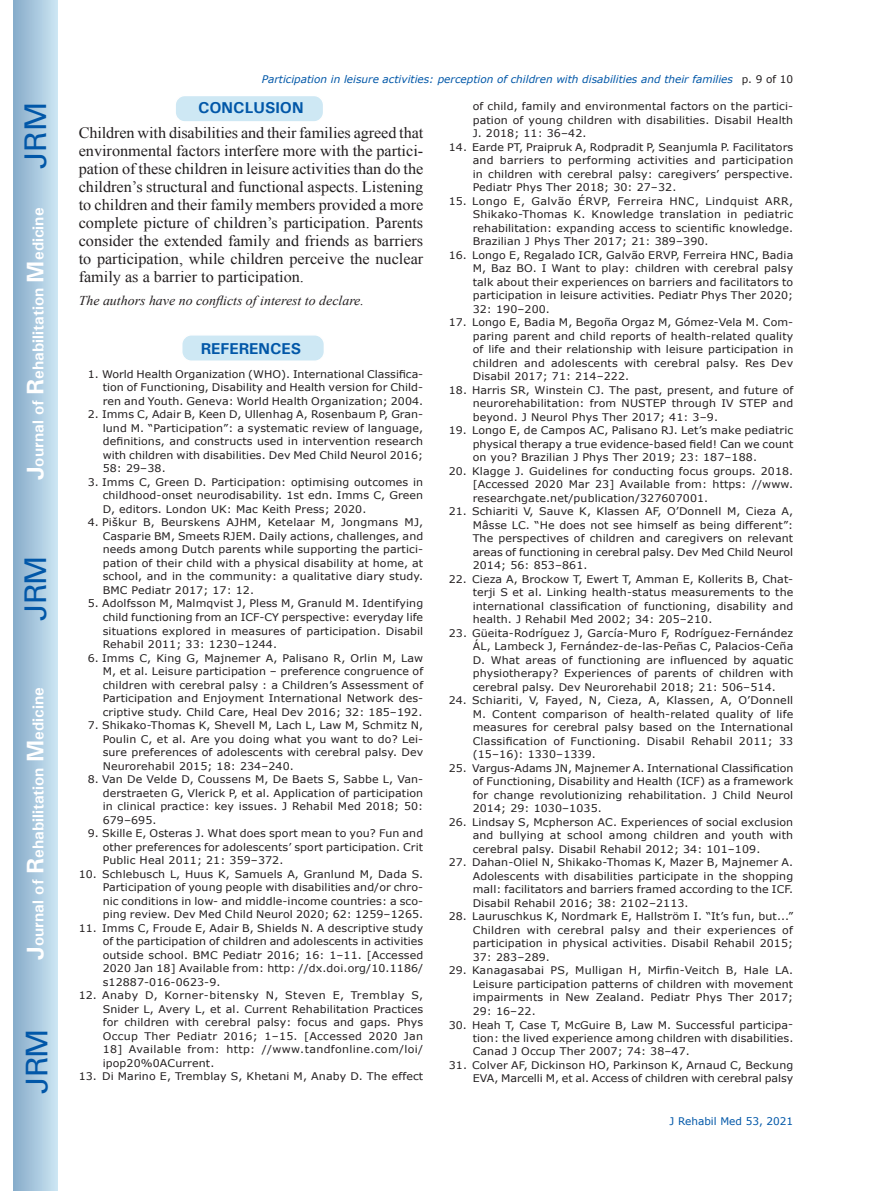
<style>
.page{position:relative;width:872px;height:1191px;background:#fff}
.page>*{position:absolute;margin:0;border:0;box-sizing:border-box;transform-origin:0 0}
.t1{font:30px "Univers";letter-spacing:-.03em;color:#0157a8}
.t2{font:15.75px/18px "Times New Roman";color:#231f20;text-align:justify}
.t3{font:700 15.75px "Univers";color:#fff}
.t4{font:700 15.75px "Univers";color:#0157a8}
.t5{font:italic 13.5px "Times New Roman";color:#231f20}
.t6{font:10.5px/13.5px "Verdana";letter-spacing:.01em;color:#231f20;text-align:justify;scale:1.05 1}
.t7{font:italic 10.5px "Verdana";color:#0157a8}
.t8{font:10.5px "Verdana";color:#0157a8}
.s1{font-size:24px}
.s2{font-style:normal;color:#231f20}
</style>
<div class="page">
<div style="left:14px;top:0;width:43px;height:1191px;background:linear-gradient(to right,#88acca,#cbe5f2)"></div>
<div style="left:175px;top:95px;width:148px;height:27px;background:#cee8f4;border-radius:10px"></div>
<div style="left:174px;top:95px;width:150px;height:28px;border:2px solid #fff;border-radius:10px"></div>
<div style="left:182px;top:335px;width:142px;height:26px;background:#cee8f4;border-radius:10px"></div>
<div style="left:181px;top:334px;width:144px;height:28px;border:2px solid #fff;border-radius:10px"></div>
<h1 class="t1" style="left:18px;top:169px;width:68px;rotate:-90deg">JRM</h1>
<h2 class="t3" style="left:28px;top:480px;width:274px;rotate:-90deg"><span class="s1">J</span>ournal of <span class="s1">R</span>ehabilitation <span class="s1">M</span>edicine</h2>
<h1 class="t1" style="left:18px;top:620px;width:67px;rotate:-90deg">JRM</h1>
<h2 class="t3" style="left:28px;top:959px;width:274px;rotate:-90deg"><span class="s1">J</span>ournal of <span class="s1">R</span>ehabilitation <span class="s1">M</span>edicine</h2>
<h1 class="t1" style="left:19px;top:1093px;width:67px;rotate:-90deg">JRM</h1>
<p class="t7" style="left:262px;top:72px;width:533px">Participation in leisure activities: perception of children with disabilities and their families <span class="s2">p. 9 of 10</span></p>
<h2 class="t4" style="left:198px;top:97px;width:107px">CONCLUSION</h2>
<p class="t2" style="left:79px;top:124px;width:346px">Children with disabilities and their families agreed that environmental factors interfere more with the partici&shy;pation of these children in leisure activities than do the children’s structural and functional aspects. Listening to children and their family members provided a more complete picture of children’s participation. Parents consider the extended family and friends as barriers to participation, while children perceive the nuclear family as a barrier to participation.</p>
<p class="t5" style="left:79px;top:291px;width:287px">The authors have no conflicts of interest to declare.</p>
<h2 class="t4" style="left:201px;top:338px;width:102px">REFERENCES</h2>
<p class="t6" style="left:103px;top:367px;width:307px;text-indent:-15px">1. World Health Organization (WHO). International Classifica&shy;tion of Functioning, Disability and Health version for Child&shy;ren and Youth. Geneva: World Health Organization; 2004.</p>
<p class="t6" style="left:103px;top:408px;width:307px;text-indent:-15px">2. Imms C, Adair B, Keen D, Ullenhag A, Rosenbaum P, Gran&shy;lund M. “Participation”: a systematic review of language, definitions, and constructs used in intervention research with children with disabilities. Dev Med Child Neurol 2016; 58: 29–38.</p>
<p class="t6" style="left:103px;top:475px;width:307px;text-indent:-15px">3. Imms C, Green D. Participation: optimising outcomes in childhood-onset neurodisability. 1st edn. Imms C, Green D, editors. London UK: Mac Keith Press; 2020.</p>
<p class="t6" style="left:103px;top:516px;width:307px;text-indent:-15px">4. Piškur B, Beurskens AJHM, Ketelaar M, Jongmans MJ, Casparie BM, Smeets RJEM. Daily actions, challenges, and needs among Dutch parents while supporting the partici&shy;pation of their child with a physical disability at home, at school, and in the community: a qualitative diary study.<br>BMC Pediatr 2017; 17: 12.</p>
<p class="t6" style="left:103px;top:597px;width:307px;text-indent:-15px">5. Adolfsson M, Malmqvist J, Pless M, Granuld M. Identifying child functioning from an ICF-CY perspective: everyday life situations explored in measures of participation. Disabil Rehabil 2011; 33: 1230–1244.</p>
<p class="t6" style="left:103px;top:651px;width:307px;text-indent:-15px">6. Imms C, King G, Majnemer A, Palisano R, Orlin M, Law M, et al. Leisure participation – preference congruence of children with cerebral palsy : a Children’s Assessment of Participation and Enjoyment International Network des&shy;criptive study. Child Care, Heal Dev 2016; 32: 185–192.</p>
<p class="t6" style="left:103px;top:718px;width:307px;text-indent:-15px">7. Shikako-Thomas K, Shevell M, Lach L, Law M, Schmitz N, Poulin C, et al. Are you doing what you want to do? Lei&shy;sure preferences of adolescents with cerebral palsy. Dev Neurorehabil 2015; 18: 234–240.</p>
<p class="t6" style="left:103px;top:772px;width:307px;text-indent:-15px">8. Van De Velde D, Coussens M, De Baets S, Sabbe L, Van&shy;derstraeten G, Vlerick P, et al. Application of participation in clinical practice: key issues. J Rehabil Med 2018; 50:<br>679–695.</p>
<p class="t6" style="left:103px;top:826px;width:307px;text-indent:-15px">9. Skille E, Osteras J. What does sport mean to you? Fun and other preferences for adolescents’ sport participation. Crit Public Heal 2011; 21: 359–372.</p>
<p class="t6" style="left:103px;top:867px;width:307px;text-indent:-24px">10. Schlebusch L, Huus K, Samuels A, Granlund M, Dada S.<br>Participation of young people with disabilities and/or chro&shy;nic conditions in low- and middle-income countries: a sco&shy;ping review. Dev Med Child Neurol 2020; 62: 1259–1265.</p>
<p class="t6" style="left:103px;top:921px;width:307px;text-indent:-24px">11. Imms C, Froude E, Adair B, Shields N. A descriptive study of the participation of children and adolescents in activities outside school. BMC Pediatr 2016; 16: 1–11. [Accessed 2020 Jan 18] Available from: http: //dx.doi.org/10.1186/ s12887-016-0623-9.</p>
<p class="t6" style="left:103px;top:988px;width:307px;text-indent:-24px">12. Anaby D, Korner-bitensky N, Steven E, Tremblay S, Snider L, Avery L, et al. Current Rehabilitation Practices for children with cerebral palsy: focus and gaps. Phys Occup Ther Pediatr 2016; 1–15. [Accessed 2020 Jan 18] Available from: http: //www.tandfonline.com/loi/ ipop20%0ACurrent.</p>
<p class="t6" style="left:79px;top:1069px;width:330px">13. Di Marino E, Tremblay S, Khetani M, Anaby D. The effect</p>
<p class="t6" style="left:473px;top:100px;width:307px">of child, family and environmental factors on the partici&shy;pation of young children with disabilities. Disabil Health J. 2018; 11: 36–42.</p>
<p class="t6" style="left:473px;top:140px;width:307px;text-indent:-24px">14. Earde PT, Praipruk A, Rodpradit P, Seanjumla P. Facilitators and barriers to performing activities and participation in children with cerebral palsy: caregivers’ perspective.<br>Pediatr Phys Ther 2018; 30: 27–32.</p>
<p class="t6" style="left:473px;top:194px;width:307px;text-indent:-24px">15. Longo E, Galvão ÉRVP, Ferreira HNC, Lindquist ARR, Shikako-Thomas K. Knowledge translation in pediatric rehabilitation: expanding access to scientific knowledge.<br>Brazilian J Phys Ther 2017; 21: 389–390.</p>
<p class="t6" style="left:473px;top:248px;width:307px;text-indent:-24px">16. Longo E, Regalado ICR, Galvão ERVP, Ferreira HNC, Badia M, Baz BO. I Want to play: children with cerebral palsy talk about their experiences on barriers and facilitators to participation in leisure activities. Pediatr Phys Ther 2020; 32: 190–200.</p>
<p class="t6" style="left:473px;top:316px;width:307px;text-indent:-24px">17. Longo E, Badia M, Begoña Orgaz M, Gómez-Vela M. Com&shy;paring parent and child reports of health-related quality of life and their relationship with leisure participation in children and adolescents with cerebral palsy. Res Dev Disabil 2017; 71: 214–222.</p>
<p class="t6" style="left:473px;top:383px;width:307px;text-indent:-24px">18. Harris SR, Winstein CJ. The past, present, and future of neurorehabilitation: from NUSTEP through IV STEP and beyond. J Neurol Phys Ther 2017; 41: 3–9.</p>
<p class="t6" style="left:473px;top:424px;width:307px;text-indent:-24px">19. Longo E, de Campos AC, Palisano RJ. Let’s make pediatric physical therapy a true evidence-based field! Can we count on you? Brazilian J Phys Ther 2019; 23: 187–188.</p>
<p class="t6" style="left:473px;top:464px;width:307px;text-indent:-24px">20. Klagge J. Guidelines for conducting focus groups. 2018. [Accessed 2020 Mar 23] Available from: https: //www. researchgate.net/publication/327607001.</p>
<p class="t6" style="left:473px;top:505px;width:307px;text-indent:-24px">21. Schiariti V, Sauve K, Klassen AF, O’Donnell M, Cieza A, Mâsse LC. “He does not see himself as being different”:<br>The perspectives of children and caregivers on relevant areas of functioning in cerebral palsy. Dev Med Child Neurol 2014; 56: 853–861.</p>
<p class="t6" style="left:473px;top:572px;width:307px;text-indent:-24px">22. Cieza A, Brockow T, Ewert T, Amman E, Kollerits B, Chat&shy;terji S et al. Linking health-status measurements to the international classification of functioning, disability and health. J Rehabil Med 2002; 34: 205–210.</p>
<p class="t6" style="left:473px;top:626px;width:307px;text-indent:-24px">23. Güeita-Rodríguez J, García-Muro F, Rodríguez-Fernández ÁL, Lambeck J, Fernández-de-las-Peñas C, Palacios-Ceña D. What areas of functioning are influenced by aquatic physiotherapy? Experiences of parents of children with cerebral palsy. Dev Neurorehabil 2018; 21: 506–514.</p>
<p class="t6" style="left:473px;top:694px;width:307px;text-indent:-24px">24. Schiariti, V, Fayed, N, Cieza, A, Klassen, A, O’Donnell M. Content comparison of health-related quality of life measures for cerebral palsy based on the International Classification of Functioning. Disabil Rehabil 2011; 33 (15–16): 1330–1339.</p>
<p class="t6" style="left:473px;top:761px;width:307px;text-indent:-24px">25. Vargus-Adams JN, Majnemer A. International Classification of Functioning, Disability and Health (ICF) as a framework for change revolutionizing rehabilitation. J Child Neurol 2014; 29: 1030–1035.</p>
<p class="t6" style="left:473px;top:815px;width:307px;text-indent:-24px">26. Lindsay S, Mcpherson AC. Experiences of social exclusion and bullying at school among children and youth with cerebral palsy. Disabil Rehabil 2012; 34: 101–109.</p>
<p class="t6" style="left:473px;top:856px;width:307px;text-indent:-24px">27. Dahan-Oliel N, Shikako-Thomas K, Mazer B, Majnemer A.<br>Adolescents with disabilities participate in the shopping mall: facilitators and barriers framed according to the ICF.<br>Disabil Rehabil 2016; 38: 2102–2113.</p>
<p class="t6" style="left:473px;top:910px;width:307px;text-indent:-24px">28. Lauruschkus K, Nordmark E, Hallström I. “It’s fun, but...” Children with cerebral palsy and their experiences of participation in physical activities. Disabil Rehabil 2015; 37: 283–289.</p>
<p class="t6" style="left:473px;top:964px;width:307px;text-indent:-24px">29. Kanagasabai PS, Mulligan H, Mirfin-Veitch B, Hale LA.<br>Leisure participation patterns of children with movement impairments in New Zealand. Pediatr Phys Ther 2017; 29: 16–22.</p>
<p class="t6" style="left:473px;top:1018px;width:307px;text-indent:-24px">30. Heah T, Case T, McGuire B, Law M. Successful participa&shy;tion: the lived experience among children with disabilities.<br>Canad J Occup Ther 2007; 74: 38–47.</p>
<p class="t6" style="left:449px;top:1058px;width:330px;text-align:right">31. Colver AF, Dickinson HO, Parkinson K, Arnaud C, Beckung<br>EVA, Marcelli M, et al. Access of children with cerebral palsy</p>
<p class="t8" style="left:669px;top:1114px;width:125px">J Rehabil Med 53, 2021</p>
</div>
